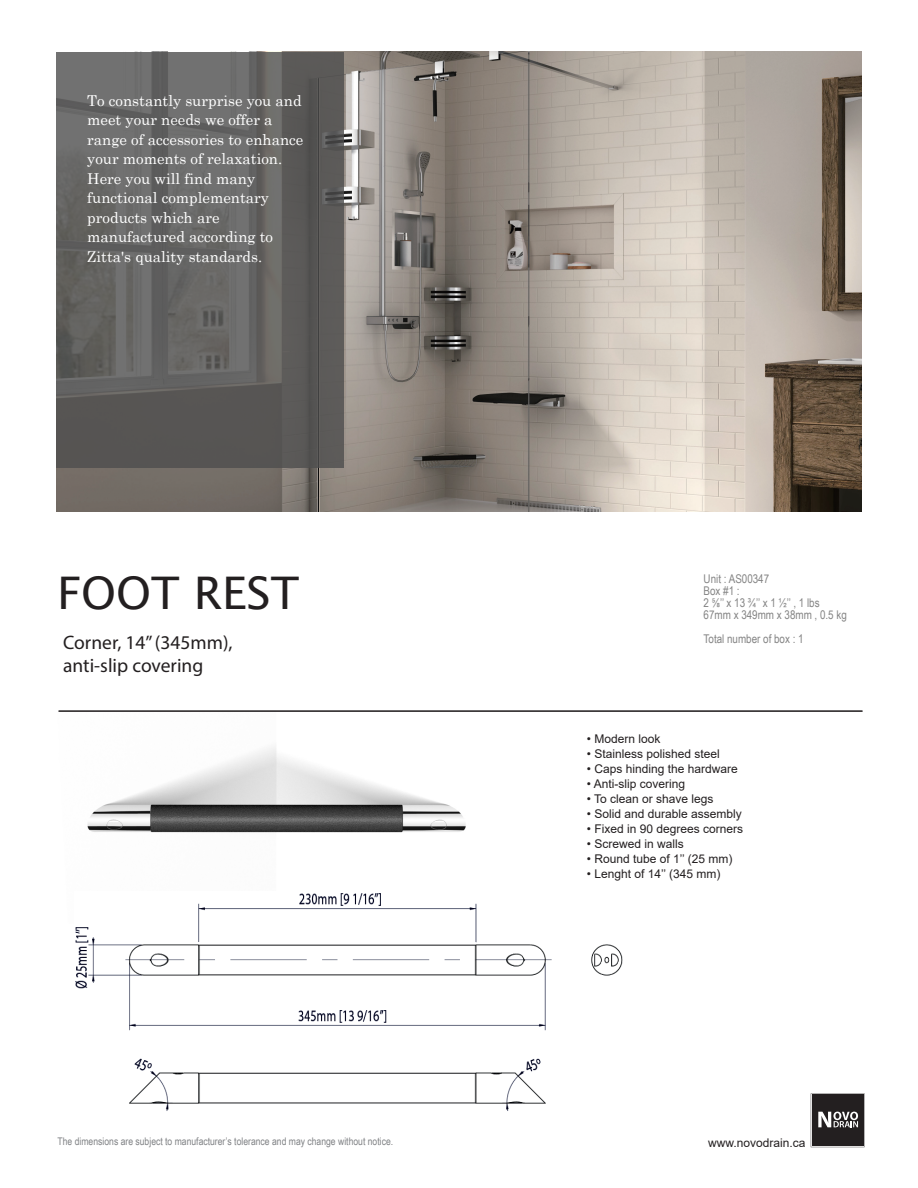
<style>
.page{position:relative;width:918px;height:1188px;background:#fff}
.page>*{position:absolute;margin:0;border:0;box-sizing:border-box;transform-origin:0 0}
.t1{font:45px "Lucida Sans";color:#231f20}
.t2{font:19.5px/23.4px "Myriad Pro";color:#231f20}
.t3{font:15px/19.5px "Century Schoolbook";color:#fff}
.t4{font:12px "Arial";color:#231f20}
.t5{font:12px/12px "Arial Narrow";color:#848484}
.t6{font:10.5px "Arial Narrow";color:#808285}
</style>
<div class="page">
<img style="left:58px;top:710px;width:408px;height:123px">
<img style="left:56px;top:52px;width:806px;height:459px">
<img style="left:75px;top:893px;width:548px;height:218px">
<hr style="left:59px;top:710px;width:804px;height:2px;background:#231f20">
<svg style="left:811px;top:1093px;width:54px;height:54px;background:#474444"></svg>
<svg style="left:57px;top:52px;width:287px;height:416px;background:#626160"></svg>
<p class="t3" style="left:87px;top:89px;width:218px">To constantly surprise you and meet your needs we offer a range of accessories to enhance your moments of relaxation.<br>Here you will find many functional complementary products which are manufactured according to<br>Zitta's quality standards.</p>
<h1 class="t1" style="left:57px;top:567px;width:244px">FOOT REST</h1>
<h2 class="t2" style="left:63px;top:630px;width:171px">Corner, 14’’ (345mm), anti-slip covering</h2>
<p class="t6" style="left:58px;top:1134px;width:337px">The dimensions are subject to manufacturer’s tolerance and may change without notice.</p>
<p class="t5" style="left:704px;top:572px;width:145px">Unit : AS00347<br>Box #1 :<br>2 ⅝’’ x 13 ¾’’ x 1 ½’’ , 1 lbs<br>67mm x 349mm x 38mm , 0.5 kg</p>
<p class="t5" style="left:704px;top:632px;width:102px">Total number of box : 1</p>
<p class="t4" style="left:587px;top:730px;width:75px">• Modern look</p>
<p class="t4" style="left:587px;top:745px;width:134px">• Stainless polished steel</p>
<p class="t4" style="left:587px;top:760px;width:152px">• Caps hinding the hardware</p>
<p class="t4" style="left:587px;top:775px;width:100px">• Anti-slip covering</p>
<p class="t4" style="left:587px;top:790px;width:128px">• To clean or shave legs</p>
<p class="t4" style="left:587px;top:805px;width:156px">• Solid and durable assembly</p>
<p class="t4" style="left:587px;top:820px;width:158px">• Fixed in 90 degrees corners</p>
<p class="t4" style="left:587px;top:835px;width:98px">• Screwed in walls</p>
<p class="t4" style="left:587px;top:850px;width:147px">• Round tube of 1’’ (25 mm)</p>
<p class="t4" style="left:587px;top:865px;width:135px">• Lenght of 14’’ (345 mm)</p>
<p class="t4" style="left:708px;top:1135px;width:99px">www.novodrain.ca</p>
</div>
